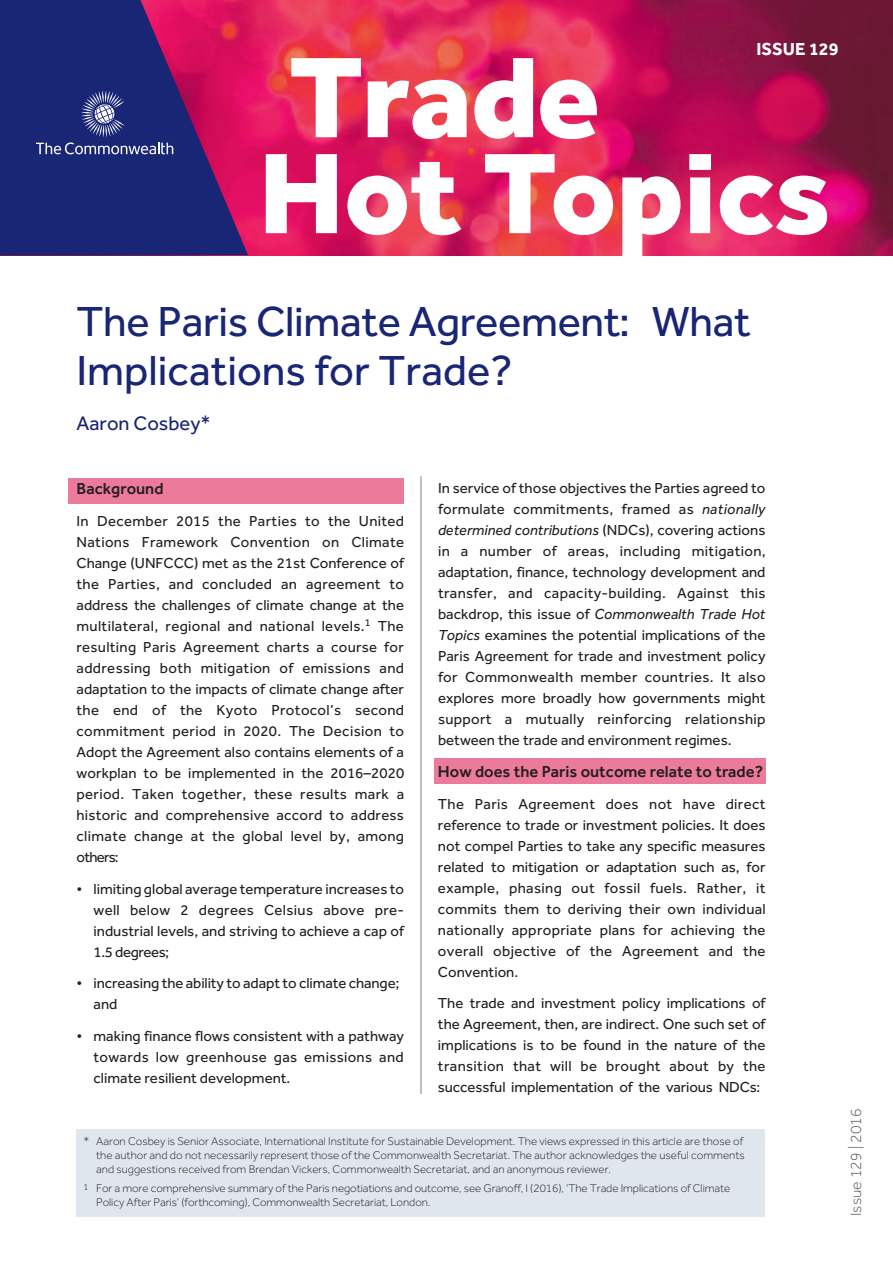
<style>
.page{position:relative;width:893px;height:1263px;background:#fff}
.page>*{position:absolute;margin:0;border:0;box-sizing:border-box;transform-origin:0 0}
.t1{font:800 118.5px/96px "Effra";color:#fff}
.t2{font:43.5px/49.5px "Effra";letter-spacing:-.01em;color:#192575}
.t3{font:20.25px "Effra";color:#192575}
.t4{font:700 18px "Effra";color:#fff}
.t5{font:500 16.5px "Effra";color:#231f20}
.t6{font:300 15.75px "Effra";color:#57585a}
.t7{font:15px/21px "Effra";color:#231f20;text-align:justify}
.t8{font:300 11.55px/14.2px "Effra";color:#231f20}
.s1{font-style:italic}
.s2{font-size:9px}
</style>
<div class="page">
<div style="left:68px;top:478px;width:336px;height:25px;background:#eb7a9b"></div>
<div style="left:434px;top:759px;width:331px;height:25px;background:#eb7a9b"></div>
<img style="left:248px;top:0;width:645px;height:255px">
<svg style="left:0;top:0;width:248px;height:255px;background:#491f6e"></svg>
<svg style="left:36px;top:91px;width:137px;height:63px;background:#333d84"></svg>
<hr style="left:420px;top:476px;width:2px;height:618px;background:#a8a9ad">
<div style="left:77px;top:1129px;width:688px;height:87px;background:#dfe6ee"></div>
<p class="t4" style="left:756px;top:38px;width:84px">ISSUE 129</p>
<h1 class="t1" style="left:259px;top:46px;width:575px">Trade<br>Hot Topics</h1>
<h2 class="t2" style="left:77px;top:296px;width:676px">The Paris Climate Agreement: What<br>Implications for Trade?</h2>
<h3 class="t3" style="left:77px;top:412px;width:136px">Aaron Cosbey*</h3>
<p class="t5" style="left:77px;top:479px;width:89px">Background</p>
<p class="t7" style="left:77px;top:510px;width:329px">In December 2015 the Parties to the United Nations Framework Convention on Climate Change (UNFCCC) met as the 21st Conference of the Parties, and concluded an agreement to address the challenges of climate change at the multilateral, regional and national levels.<sup>1</sup> The resulting Paris Agreement charts a course for addressing both mitigation of emissions and adaptation to the impacts of climate change after the end of the Kyoto Protocol’s second commitment period in 2020. The Decision to Adopt the Agreement also contains elements of a workplan to be implemented in the 2016–2020 period. Taken together, these results mark a historic and comprehensive accord to address climate change at the global level by, among others:</p>
<p class="t7" style="left:94px;top:878px;width:312px;text-indent:-17px">• limiting global average temperature increases to well below 2 degrees Celsius above pre&shy;industrial levels, and striving to achieve a cap of 1.5 degrees;</p>
<p class="t7" style="left:94px;top:972px;width:312px;text-indent:-17px">• increasing the ability to adapt to climate change; and</p>
<p class="t7" style="left:94px;top:1025px;width:312px;text-indent:-17px">• making finance flows consistent with a pathway towards low greenhouse gas emissions and climate resilient development.</p>
<p class="t7" style="left:438px;top:477px;width:329px">In service of those objectives the Parties agreed to formulate commitments, framed as <span class="s1">nationally determined contributions</span> (NDCs), covering actions in a number of areas, including mitigation, adaptation, finance, technology development and transfer, and capacity-building. Against this backdrop, this issue of <span class="s1">Commonwealth Trade Hot Topics</span> examines the potential implications of the Paris Agreement for trade and investment policy for Commonwealth member countries. It also explores more broadly how governments might support a mutually reinforcing relationship between the trade and environment regimes.</p>
<p class="t5" style="left:438px;top:761px;width:327px">How does the Paris outcome relate to trade?</p>
<p class="t7" style="left:438px;top:793px;width:329px">The Paris Agreement does not have direct reference to trade or investment policies. It does not compel Parties to take any specific measures related to mitigation or adaptation such as, for example, phasing out fossil fuels. Rather, it commits them to deriving their own individual nationally appropriate plans for achieving the overall objective of the Agreement and the Convention.</p>
<p class="t7" style="left:438px;top:992px;width:329px">The trade and investment policy implications of the Agreement, then, are indirect. One such set of implications is to be found in the nature of the transition that will be brought about by the successful implementation of the various NDCs:</p>
<p class="t8" style="left:96px;top:1133px;width:650px;text-indent:-13px">* Aaron Cosbey is Senior Associate, International Institute for Sustainable Development. The views expressed in this article are those of the author and do not necessarily represent those of the Commonwealth Secretariat. The author acknowledges the useful comments and suggestions received from Brendan Vickers, Commonwealth Secretariat, and an anonymous reviewer.</p>
<p class="t8" style="left:96px;top:1180px;width:636px;text-indent:-13px"><span class="s2">1</span> For a more comprehensive summary of the Paris negotiations and outcome, see Granoff, I (2016), ‘The Trade Implications of Climate<br>Policy After Paris’ (forthcoming), Commonwealth Secretariat, London.</p>
<p class="t6" style="left:847px;top:1216px;width:109px;rotate:-90deg">Issue 129 | 2016</p>
</div>
